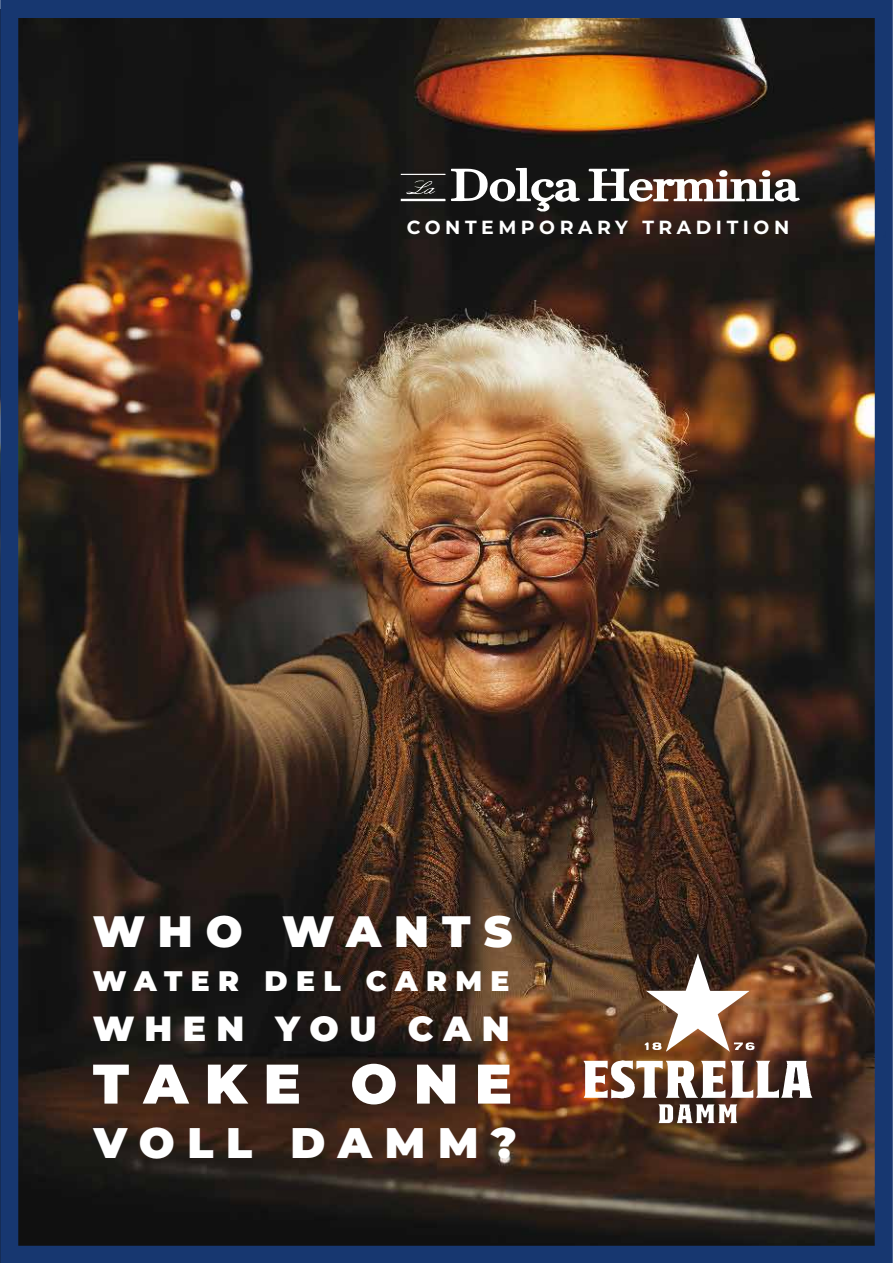
<style>
.page{position:relative;width:893px;height:1263px;background:#fff}
.page>*{position:absolute;margin:0;border:0;box-sizing:border-box;transform-origin:0 0}
.t1{font:900 55.65px "Montserrat";letter-spacing:.3em;color:#fff}
.t2{font:900 43.95px "Montserrat";letter-spacing:.3em;color:#fff}
.t3{font:900 42.75px "Montserrat";letter-spacing:.3em;color:#fff}
.t4{font:900 34.95px "Montserrat";letter-spacing:.3em;color:#fff}
.t5{font:900 28.35px "Montserrat";letter-spacing:.3em;color:#fff}
.t6{font:700 19.05px "Montserrat";letter-spacing:.24em;color:#fff}
</style>
<div class="page">
<img style="left:0;top:0;width:893px;height:1263px">
<img style="left:298px;top:66px;width:595px;height:269px">
<svg style="left:588px;top:169px;width:212px;height:33px"></svg>
<div style="left:762px;top:170px;width:8px;height:7px;background:#fff;border-radius:50%"></div>
<div style="left:719px;top:170px;width:9px;height:7px;background:#fff;border-radius:50%"></div>
<svg style="left:401px;top:168px;width:179px;height:43px"></svg>
<svg style="left:658px;top:1104px;width:79px;height:19px"></svg>
<svg style="left:584px;top:1060px;width:228px;height:38px"></svg>
<svg style="left:645px;top:954px;width:110px;height:98px"></svg>
<p class="t6" style="left:407px;top:213px;width:384px">CONTEMPORARY TRADITION</p>
<h2 class="t2" style="left:93px;top:898px;width:421px">WHO WANTS</h2>
<h3 class="t5" style="left:93px;top:959px;width:418px">WATER DEL CARME</h3>
<h3 class="t4" style="left:93px;top:1002px;width:418px">WHEN YOU CAN</h3>
<h1 class="t1" style="left:93px;top:1042px;width:421px">TAKE ONE</h1>
<h3 class="t3" style="left:94px;top:1110px;width:425px">VOLL DAMM?</h3>
</div>
